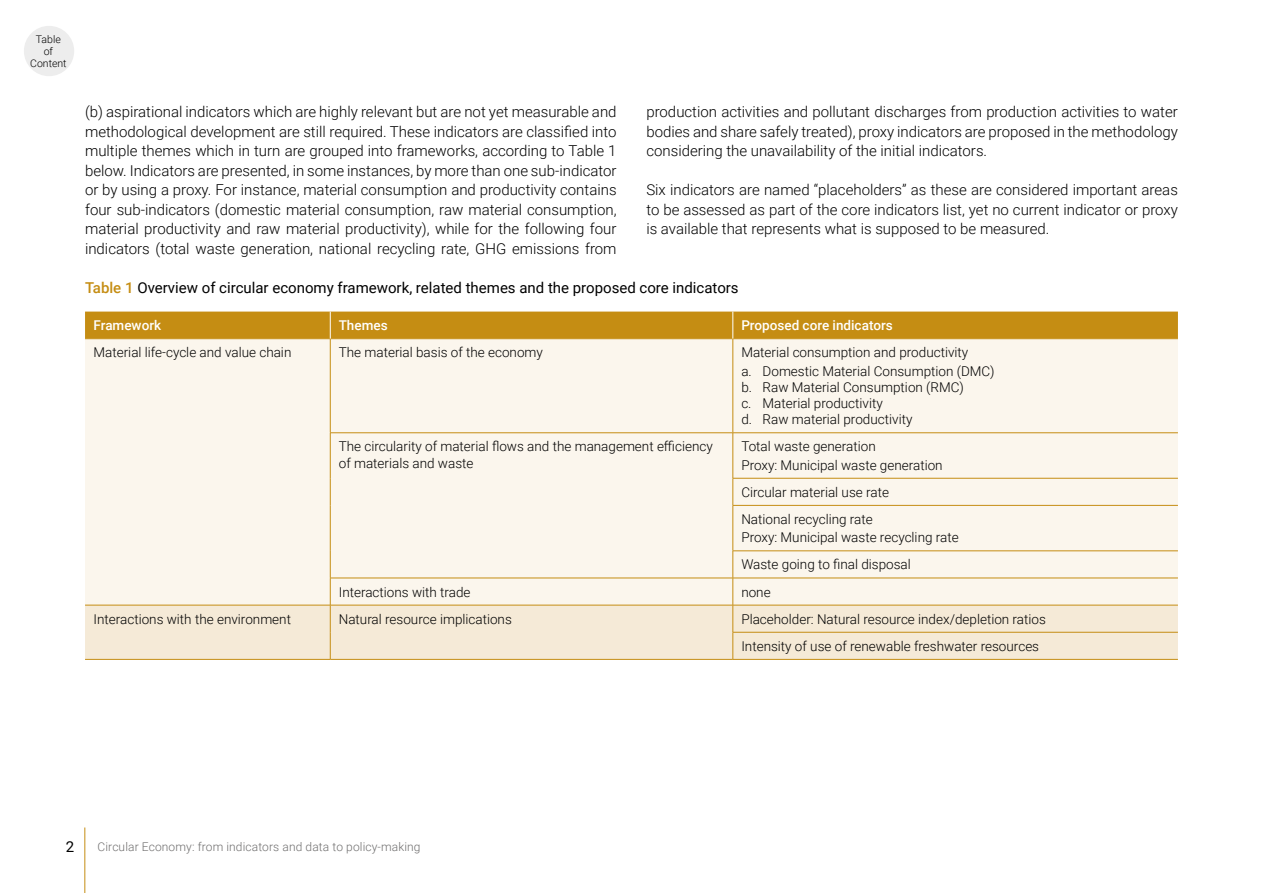
<style>
.page{position:relative;width:1263px;height:893px;background:#fff}
.page>*{position:absolute;margin:0;border:0;box-sizing:border-box;transform-origin:0 0}
.t1{font:300 15px/19.5px "Roboto";color:#000;text-align:justify}
.t2{font:15px "Roboto";color:#000}
.t3{font:300 13.5px/16.2px "Roboto";color:#000}
.t4{font:500 13.5px "Roboto";color:#fff}
.t5{font:300 12px "Roboto";letter-spacing:.01em;color:#706f6f}
.t6{font:300 10.5px/12px "Roboto";color:#000;text-align:center}
.s1{font-weight:500;color:#c58d13}
</style>
<div class="page">
<hr style="left:84px;top:827px;width:1px;height:66px;background:#c58d13">
<div style="left:85px;top:339px;width:1093px;height:266px;background:#fbf6ed"></div>
<div style="left:85px;top:606px;width:1093px;height:53px;background:#f5ead7"></div>
<hr style="left:330px;top:339px;width:1px;height:94px;background:#c58d13">
<hr style="left:733px;top:339px;width:1px;height:94px;background:#c58d13">
<hr style="left:330px;top:432px;width:403px;height:1px;background:#c58d13">
<hr style="left:330px;top:433px;width:1px;height:45px;background:#c58d13">
<svg style="left:330px;top:478px;width:1px;height:27px"></svg>
<hr style="left:330px;top:505px;width:1px;height:46px;background:#c58d13">
<hr style="left:733px;top:432px;width:445px;height:1px;background:#c58d13">
<hr style="left:733px;top:433px;width:1px;height:45px;background:#c58d13">
<hr style="left:733px;top:478px;width:445px;height:1px;background:#c58d13">
<svg style="left:733px;top:478px;width:1px;height:27px"></svg>
<hr style="left:733px;top:505px;width:445px;height:1px;background:#c58d13">
<hr style="left:733px;top:506px;width:1px;height:45px;background:#c58d13">
<hr style="left:733px;top:551px;width:445px;height:1px;background:#c58d13">
<hr style="left:330px;top:578px;width:403px;height:1px;background:#c58d13">
<hr style="left:733px;top:578px;width:445px;height:1px;background:#c58d13">
<hr style="left:85px;top:605px;width:245px;height:1px;background:#c58d13">
<hr style="left:330px;top:605px;width:403px;height:1px;background:#c58d13">
<svg style="left:330px;top:551px;width:1px;height:108px"></svg>
<hr style="left:733px;top:605px;width:445px;height:1px;background:#c58d13">
<hr style="left:733px;top:632px;width:445px;height:1px;background:#c58d13">
<svg style="left:733px;top:551px;width:1px;height:108px"></svg>
<hr style="left:85px;top:659px;width:245px;height:1px;background:#c58d13">
<hr style="left:330px;top:659px;width:403px;height:1px;background:#c58d13">
<hr style="left:733px;top:659px;width:445px;height:1px;background:#c58d13">
<div style="left:85px;top:312px;width:1093px;height:27px;background:#c58d13"></div>
<div style="left:24px;top:26px;width:50px;height:50px;background:#ededed;border-radius:50%"></div>
<p class="t6" style="left:30px;top:33px;width:38px">Table of<br>Content</p>
<p class="t1" style="left:85px;top:102px;width:533px">(b) aspirational indicators which are highly relevant but are not yet measurable and methodological development are still required. These indicators are classified into multiple themes which in turn are grouped into frameworks, according to Table 1 below. Indicators are presented, in some instances, by more than one sub-indicator or by using a proxy. For instance, material consumption and productivity contains four sub-indicators (domestic material consumption, raw material consumption, material productivity and raw material productivity), while for the following four indicators (total waste generation, national recycling rate, GHG emissions from</p>
<p class="t2" style="left:85px;top:277px;width:655px"><span class="s1">Table 1</span> Overview of circular economy framework, related themes and the proposed core indicators</p>
<p class="t4" style="left:94px;top:316px;width:69px">Framework</p>
<p class="t4" style="left:339px;top:316px;width:50px">Themes</p>
<p class="t4" style="left:741px;top:316px;width:153px">Proposed core indicators</p>
<p class="t3" style="left:94px;top:344px;width:199px">Material life-cycle and value chain</p>
<p class="t3" style="left:339px;top:344px;width:206px">The material basis of the economy</p>
<p class="t3" style="left:741px;top:343px;width:255px;line-height:18.3px">Material consumption and productivity<br>a. Domestic Material Consumption (DMC)</p>
<p class="t3" style="left:741px;top:378px;width:224px">b. Raw Material Consumption (RMC) c. Material productivity<br>d. Raw material productivity</p>
<p class="t3" style="left:339px;top:438px;width:376px">The circularity of material flows and the management efficiency of materials and waste</p>
<p class="t3" style="left:741px;top:437px;width:203px;line-height:18.3px">Total waste generation<br>Proxy: Municipal waste generation</p>
<p class="t3" style="left:741px;top:478px;width:149px;line-height:27.2px">Circular material use rate<br>National recycling rate</p>
<p class="t3" style="left:741px;top:523px;width:219px;line-height:27.2px">Proxy: Municipal waste recycling rate<br>Waste going to final disposal</p>
<p class="t3" style="left:339px;top:583px;width:133px">Interactions with trade</p>
<p class="t3" style="left:741px;top:583px;width:31px">none</p>
<p class="t3" style="left:94px;top:610px;width:199px">Interactions with the environment</p>
<p class="t3" style="left:339px;top:610px;width:175px">Natural resource implications</p>
<p class="t3" style="left:741px;top:605px;width:306px;line-height:27.2px">Placeholder: Natural resource index/depletion ratios<br>Intensity of use of renewable freshwater resources</p>
<p class="t1" style="left:646px;top:102px;width:533px">production activities and pollutant discharges from production activities to water bodies and share safely treated), proxy indicators are proposed in the methodology considering the unavailability of the initial indicators.</p>
<p class="t1" style="left:646px;top:180px;width:533px">Six indicators are named “placeholders” as these are considered important areas to be assessed as part of the core indicators list, yet no current indicator or proxy is available that represents what is supposed to be measured.</p>
<p class="t2" style="left:66px;top:836px;width:10px">2</p>
<p class="t5" style="left:98px;top:838px;width:324px">Circular Economy: from indicators and data to policy-making</p>
</div>
